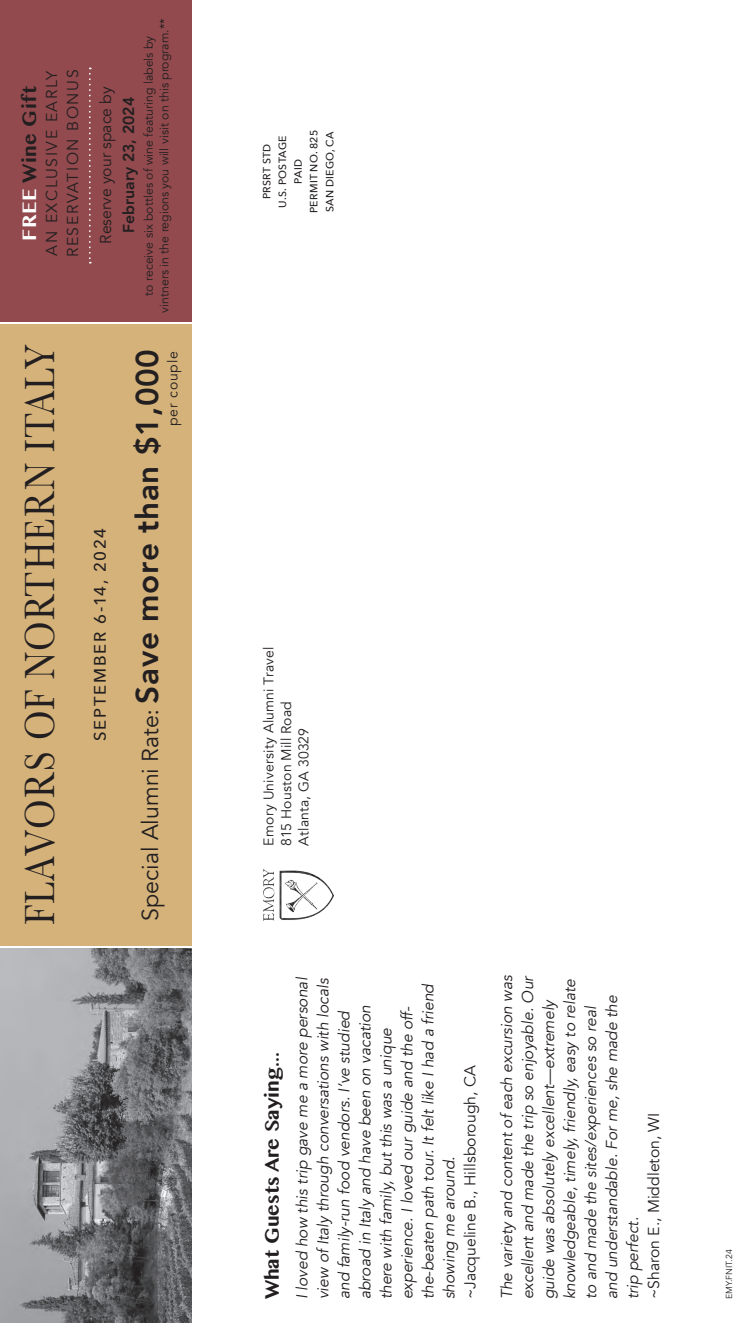
<style>
.page{position:relative;width:756px;height:1323px;background:#fff}
.page>*{position:absolute;margin:0;border:0;box-sizing:border-box;transform-origin:0 0}
.Description{font:43.75px "Baskerville";letter-spacing:.03em;color:#231f20;scale:.82 1}
.Description-2{font:800 31.5px "Avenir";letter-spacing:.02em;color:#231f20}
.Heading{font:700 22.75px "Khmer MN";color:#231f20}
.Description-3{font:700 22.75px "Khmer MN";letter-spacing:.02em;color:#231f20}
.t1{font:500 16.62px "Avenir Next";letter-spacing:.105em;color:#231f20}
.t2{font:italic 15.75px/21px "Avenir";color:#231f20}
.t3{font:15.75px/22.8px "Avenir";color:#231f20;text-align:center}
.t4{font:15.75px/21px "Avenir";letter-spacing:.1em;color:#231f20}
.Description-4{font:14px "Avenir";letter-spacing:.015em;color:#231f20}
.Description-5{font:14px "Avenir";letter-spacing:.06em;color:#231f20}
.t5{font:12.25px/15.8px "Avenir";color:#231f20;text-align:center}
.t6{font:500 10.5px "Avenir Next";letter-spacing:.025em;color:#231f20}
.body_text{font:8.75px "Avenir";color:#231f20}
.s1{color:#fff}
.s2{font-weight:800}
.s3{font-weight:400;font-size:23.1px}
.s4{font-family:"Minion Pro";font-weight:400;font-size:23.1px}
</style>
<div class="page">
<div style="left:0;top:0;width:191px;height:321px;background:#924a4e"></div>
<div style="left:0;top:324px;width:191px;height:621px;background:#d4b27a"></div>
<svg style="left:89px;top:68px;width:2px;height:196px"></svg>
<img style="left:0;top:949px;width:192px;height:374px">
<img style="left:263px;top:869px;width:70px;height:51px">
<p class="Description-3" style="left:15px;top:241px;width:156px;rotate:-90deg"><span class="s1">FREE</span> Wine Gift</p>
<p class="t4" style="left:42px;top:257px;width:189px;rotate:-90deg">AN EXCLUSIVE EARLY<br>RESERVATION BONUS</p>
<p class="Description" style="left:12px;top:925px;width:709px;rotate:-90deg">FLAVORS OF NORTHERN ITALY</p>
<p class="t5" style="left:141px;top:313px;width:296px;rotate:-90deg">to receive six bottles of wine featuring labels by vintners in the regions you will visit on this program.**</p>
<p class="t3" style="left:95px;top:244px;width:159px;rotate:-90deg">Reserve your space by<br><span class="s2">February 23, 2024</span></p>
<p class="t1" style="left:86px;top:741px;width:215px;rotate:-90deg">SEPTEMBER 6-14, 2024</p>
<p class="Description-2" style="left:123px;top:921px;width:573px;rotate:-90deg"><span class="s3">Special Alumni Rate</span><span class="s4">:</span> Save more than $1,000</p>
<p class="Description-5" style="left:164px;top:426px;width:76px;rotate:-90deg">per couple</p>
<p class="t6" style="left:258px;top:199px;width:57px;rotate:-90deg">PRSRT STD</p>
<p class="t6" style="left:274px;top:208px;width:74px;rotate:-90deg">U.S. POSTAGE</p>
<p class="t6" style="left:289px;top:184px;width:26px;rotate:-90deg">PAID</p>
<p class="t6" style="left:305px;top:213px;width:85px;rotate:-90deg">PERMIT NO. 825</p>
<p class="t6" style="left:321px;top:212px;width:82px;rotate:-90deg">SAN DIEGO, CA</p>
<p class="Description-4" style="left:260px;top:846px;width:200px;rotate:-90deg">Emory University Alumni Travel</p>
<p class="Description-4" style="left:278px;top:846px;width:146px;rotate:-90deg">815 Houston Mill Road</p>
<p class="Description-4" style="left:295px;top:846px;width:119px;rotate:-90deg">Atlanta, GA 30329</p>
<p class="Heading" style="left:258px;top:1299px;width:249px;rotate:-90deg">What Guests Are Saying...</p>
<p class="t2" style="left:292px;top:1299px;width:324px;rotate:-90deg">I loved how this trip gave me a more personal view of Italy through conversations with locals and family-run food vendors. I’ve studied abroad in Italy and have been on vacation there with family, but this was a unique experience. I loved our guide and the off&shy;the-beaten path tour. It felt like I had a friend showing me around.</p>
<p class="t3" style="left:459px;top:1299px;width:235px;rotate:-90deg">~Jacqueline B., Hillsborough, CA</p>
<p class="t2" style="left:497px;top:1299px;width:326px;rotate:-90deg">The variety and content of each excursion was excellent and made the trip so enjoyable. Our guide was absolutely excellent—extremely knowledgeable, timely, friendly, easy to relate to and made the sites/experiences so real and understandable. For me, she made the trip perfect.</p>
<p class="t3" style="left:643px;top:1299px;width:188px;rotate:-90deg">~Sharon E., Middleton, WI</p>
<p class="body_text" style="left:724px;top:1299px;width:51px;rotate:-90deg">EMY.FNIT.24</p>
</div>
